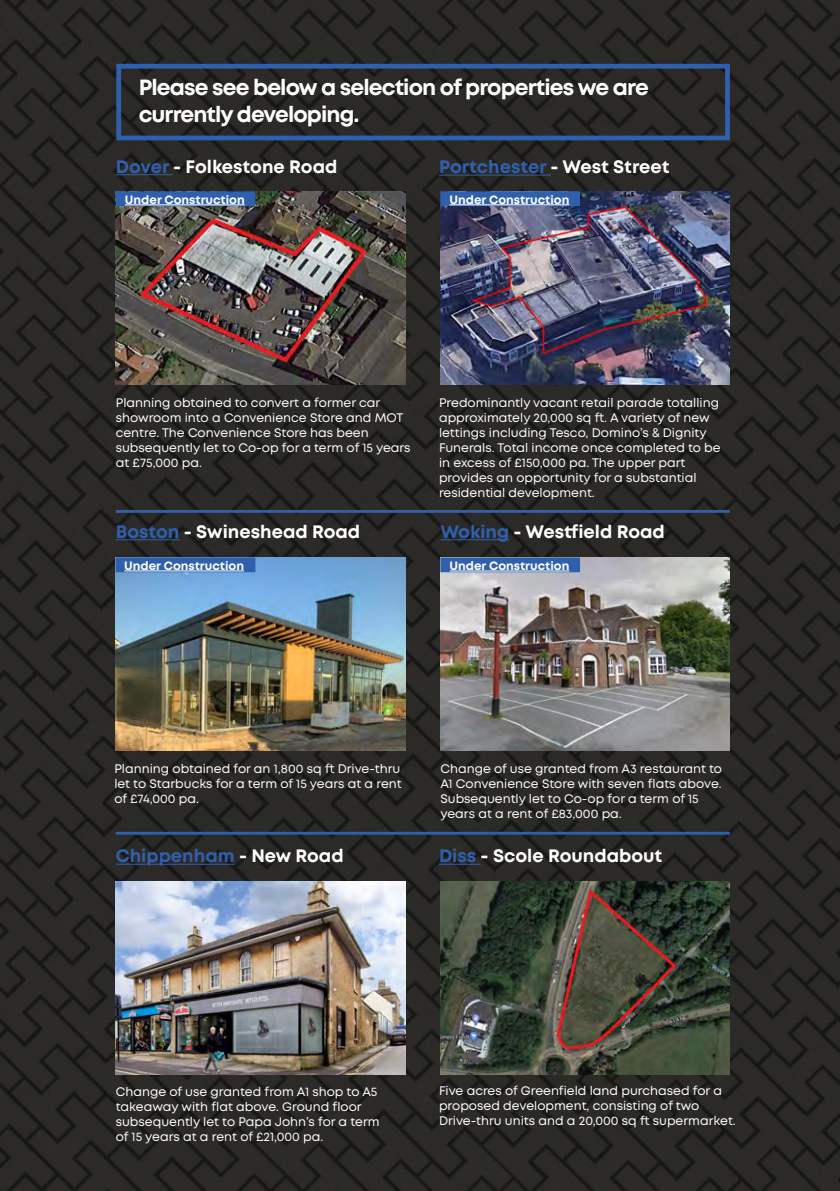
<style>
.page{position:relative;width:840px;height:1191px;background:#fff}
.page>*{position:absolute;margin:0;border:0;box-sizing:border-box;transform-origin:0 0}
.t1{font:700 22px "Mont";letter-spacing:-.04em;color:#fff}
.t2{font:700 18px "Mont";color:#fff}
.t3{font:700 18px "Mont";color:#3060ad}
.t4{font:12.4px/14.8px "Mont";color:#fff}
.t5{font:700 12px "Mont";color:#fff}
.s1{color:#3060ad}
.s2{color:#fff}
</style>
<div class="page">
<img style="left:1px;top:0;width:838px;height:1191px">
<img style="left:116px;top:191px;width:289px;height:193px">
<img style="left:440px;top:191px;width:289px;height:193px">
<img style="left:116px;top:557px;width:289px;height:193px">
<img style="left:440px;top:557px;width:289px;height:193px">
<img style="left:116px;top:881px;width:289px;height:193px">
<img style="left:440px;top:881px;width:289px;height:193px">
<hr style="left:116px;top:174px;width:57px;height:1px;background:#3060ad">
<hr style="left:439px;top:175px;width:111px;height:1px;background:#3060ad">
<hr style="left:116px;top:539px;width:63px;height:1px;background:#3060ad">
<hr style="left:440px;top:539px;width:69px;height:1px;background:#3060ad">
<hr style="left:116px;top:863px;width:118px;height:1px;background:#3060ad">
<hr style="left:439px;top:863px;width:41px;height:1px;background:#3060ad">
<svg style="left:0;top:0;width:1px;height:1191px"></svg>
<hr style="left:116px;top:510px;width:613px;height:3px;background:#3060ad">
<div style="left:116px;top:64px;width:613px;height:76px;border:5px solid #3060ad"></div>
<hr style="left:116px;top:832px;width:613px;height:2px;background:#3060ad">
<div style="left:116px;top:557px;width:139px;height:15px;background:#3060ad;border:2px solid #3060ad"></div>
<hr style="left:124px;top:570px;width:120px;height:1px;background:#fff">
<div style="left:440px;top:557px;width:139px;height:15px;background:#3060ad;border:2px solid #3060ad"></div>
<hr style="left:449px;top:570px;width:120px;height:1px;background:#fff">
<div style="left:440px;top:191px;width:139px;height:15px;background:#3060ad;border:2px solid #3060ad"></div>
<hr style="left:449px;top:204px;width:120px;height:1px;background:#fff">
<div style="left:116px;top:191px;width:139px;height:15px;background:#3060ad;border:2px solid #3060ad"></div>
<hr style="left:125px;top:204px;width:120px;height:1px;background:#fff">
<p class="t1" style="left:139px;top:73px;width:511px">Please see below a selection of properties we are</p>
<p class="t1" style="left:139px;top:100px;width:222px">currently developing.</p>
<p class="t2" style="left:116px;top:155px;width:223px"><span class="s1">Dover</span> - Folkestone Road</p>
<p class="t3" style="left:439px;top:155px;width:232px">Portchester <span class="s2">- West Street</span></p>
<p class="t5" style="left:125px;top:192px;width:121px">Under Construction</p>
<p class="t5" style="left:449px;top:192px;width:121px">Under Construction</p>
<p class="t4" style="left:116px;top:396px;width:289px">Planning obtained to convert a former car showroom into a Convenience Store and MOT</p>
<p class="t4" style="left:116px;top:425px;width:254px">centre. The Convenience Store has been</p>
<p class="t4" style="left:116px;top:440px;width:296px">subsequently let to Co-op for a term of 15 years at £75,000 pa.</p>
<p class="t4" style="left:439px;top:396px;width:281px">Predominantly vacant retail parade totalling</p>
<p class="t4" style="left:439px;top:410px;width:272px">approximately 20,000 sq ft. A variety of new</p>
<p class="t4" style="left:439px;top:425px;width:269px">lettings including Tesco, Domino’s &amp; Dignity</p>
<p class="t4" style="left:439px;top:440px;width:283px">Funerals. Total income once completed to be</p>
<p class="t4" style="left:439px;top:455px;width:248px">in excess of £150,000 pa. The upper part</p>
<p class="t4" style="left:439px;top:470px;width:259px">provides an opportunity for a substantial</p>
<p class="t4" style="left:439px;top:485px;width:157px">residential development.</p>
<p class="t2" style="left:116px;top:520px;width:246px"><span class="s1">Boston</span> - Swineshead Road</p>
<p class="t2" style="left:440px;top:520px;width:226px"><span class="s1">Woking</span> - Westfield Road</p>
<p class="t5" style="left:124px;top:558px;width:121px">Under Construction</p>
<p class="t5" style="left:449px;top:558px;width:121px">Under Construction</p>
<p class="t4" style="left:114px;top:761px;width:287px">Planning obtained for an 1,800 sq ft Drive-thru</p>
<p class="t4" style="left:114px;top:776px;width:289px">let to Starbucks for a term of 15 years at a rent</p>
<p class="t4" style="left:114px;top:791px;width:86px">of £74,000 pa.</p>
<p class="t4" style="left:440px;top:761px;width:283px">Change of use granted from A3 restaurant to</p>
<p class="t4" style="left:440px;top:776px;width:282px">A1 Convenience Store with seven flats above.</p>
<p class="t4" style="left:440px;top:791px;width:260px">Subsequently let to Co-op for a term of 15</p>
<p class="t4" style="left:440px;top:806px;width:183px">years at a rent of £83,000 pa.</p>
<p class="t3" style="left:116px;top:844px;width:229px">Chippenham <span class="s2">- New Road</span></p>
<p class="t2" style="left:439px;top:844px;width:225px"><span class="s1">Diss</span> - Scole Roundabout</p>
<p class="t4" style="left:116px;top:1084px;width:263px">Change of use granted from A1 shop to A5</p>
<p class="t4" style="left:116px;top:1099px;width:247px">takeaway with flat above. Ground floor</p>
<p class="t4" style="left:116px;top:1114px;width:265px">subsequently let to Papa John’s for a term</p>
<p class="t4" style="left:116px;top:1129px;width:209px">of 15 years at a rent of £21,000 pa.</p>
<p class="t4" style="left:439px;top:1083px;width:284px">Five acres of Greenfield land purchased for a</p>
<p class="t4" style="left:439px;top:1098px;width:262px">proposed development, consisting of two</p>
<p class="t4" style="left:439px;top:1112px;width:298px">Drive-thru units and a 20,000 sq ft supermarket.</p>
</div>
